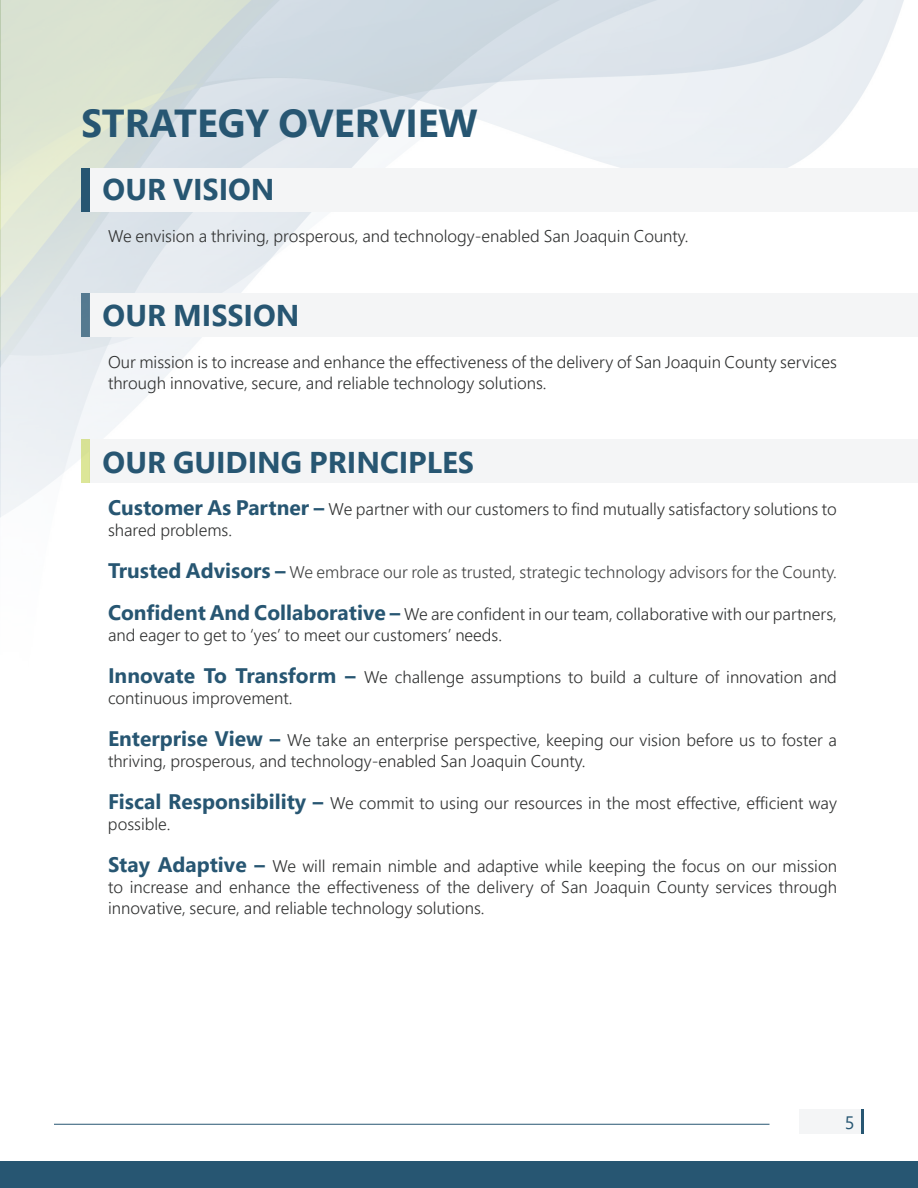
<style>
.page{position:relative;width:918px;height:1188px;background:#fff}
.page>*{position:absolute;margin:0;border:0;box-sizing:border-box;transform-origin:0 0}
.t1{font:700 39px "Segoe Pro";color:#275672}
.t2{font:700 30px "Segoe Pro";color:#275672}
.t3{font:18px "Segoe Pro";color:#275672}
.t4{font:300 16.8px/21px "Segoe Pro";color:#313232}
.t5{font:300 16.8px "Segoe Pro";color:#444545}
.s1{font-weight:700;font-size:21px;color:#275672}
</style>
<div class="page">
<img style="left:0;top:0;width:918px;height:1124px">
<div style="left:0;top:1161px;width:918px;height:27px;background:#275672"></div>
<div style="left:799px;top:1110px;width:62px;height:24px;background:#f4f5f6"></div>
<hr style="left:54px;top:1124px;width:716px;height:1px;background:#275672">
<hr style="left:861px;top:1110px;width:3px;height:24px;background:#275672">
<div style="left:90px;top:168px;width:828px;height:44px;background:#f4f5f6"></div>
<div style="left:81px;top:168px;width:9px;height:44px;background:#275672"></div>
<div style="left:90px;top:294px;width:828px;height:43px;background:#f4f5f6"></div>
<div style="left:81px;top:294px;width:9px;height:43px;background:#557a90"></div>
<div style="left:90px;top:439px;width:828px;height:44px;background:#f4f5f6"></div>
<div style="left:81px;top:439px;width:9px;height:44px;background:#dce698"></div>
<h1 class="t1" style="left:81px;top:96px;width:398px">STRATEGY OVERVIEW</h1>
<h2 class="t2" style="left:103px;top:168px;width:174px">OUR VISION</h2>
<p class="t4" style="left:108px;top:225px;width:580px">We envision a thriving, prosperous, and technology-enabled San Joaquin County.</p>
<h2 class="t2" style="left:103px;top:294px;width:198px">OUR MISSION</h2>
<p class="t4" style="left:108px;top:351px;width:731px">Our mission is to increase and enhance the effectiveness of the delivery of San Joaquin County services through innovative, secure, and reliable technology solutions.</p>
<h2 class="t2" style="left:103px;top:441px;width:373px">OUR GUIDING PRINCIPLES</h2>
<p class="t4" style="left:108px;top:498px;width:730px"><span class="s1">Customer As Partner –</span> We partner with our customers to find mutually satisfactory solutions to shared problems.</p>
<p class="t5" style="left:108px;top:561px;width:728px"><span class="s1">Trusted Advisors –</span> We embrace our role as trusted, strategic technology advisors for the County.</p>
<p class="t4" style="left:108px;top:603px;width:730px"><span class="s1">Confident And Collaborative –</span> We are confident in our team, collaborative with our partners, and eager to get to ‘yes’ to meet our customers’ needs.</p>
<p class="t4" style="left:108px;top:666px;width:730px"><span class="s1">Innovate To Transform –</span> We challenge assumptions to build a culture of innovation and continuous improvement.</p>
<p class="t4" style="left:108px;top:729px;width:731px"><span class="s1">Enterprise View –</span> We take an enterprise perspective, keeping our vision before us to foster a thriving, prosperous, and technology-enabled San Joaquin County.</p>
<p class="t4" style="left:108px;top:792px;width:731px"><span class="s1">Fiscal Responsibility –</span> We commit to using our resources in the most effective, efficient way possible.</p>
<p class="t4" style="left:108px;top:855px;width:731px;text-align:justify"><span class="s1">Stay Adaptive –</span> We will remain nimble and adaptive while keeping the focus on our mission to increase and enhance the effectiveness of the delivery of San Joaquin County services through innovative, secure, and reliable technology solutions.</p>
<p class="t3" style="left:845px;top:1110px;width:11px">5</p>
</div>
